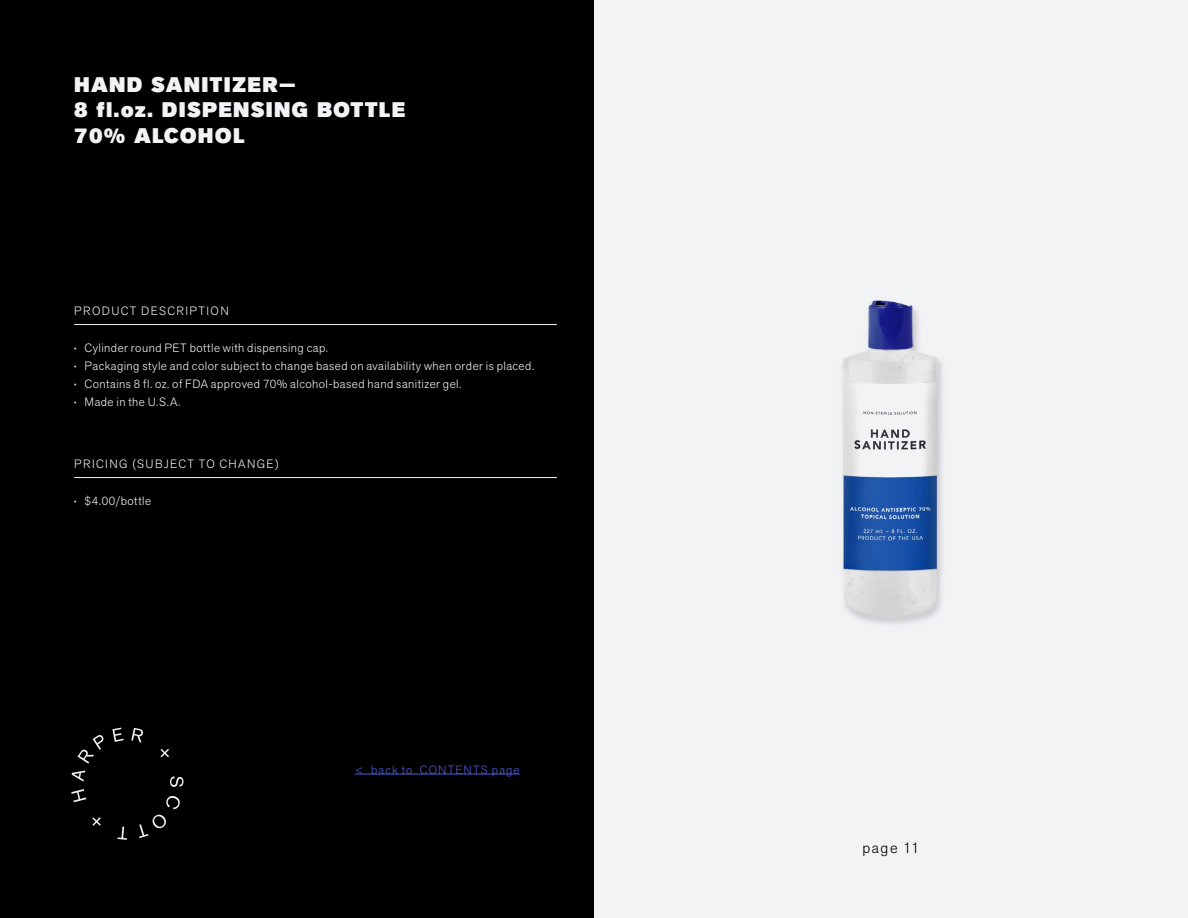
<style>
.page{position:relative;width:1188px;height:918px;background:#000}
.page>*{position:absolute;margin:0;border:0;box-sizing:border-box;transform-origin:0 0}
.t1{font:900 21px/25.2px "Akzid Grtsk Next";letter-spacing:.06em;color:#f1f3f4}
.t2{font:300 15px "Akzid Grtsk Next";letter-spacing:.105em;color:#000}
.t3{font:300 12px "Akzid Grtsk Next";letter-spacing:.04em;color:#f1f3f4}
.t4{font:300 12px "Akzid Grtsk Next";letter-spacing:.115em;color:#f1f3f4}
.t5{font:300 12px "Akzid Grtsk Next";letter-spacing:.095em;color:#4f5cd6}
</style>
<div class="page">
<svg style="left:71px;top:789px;width:15px;height:13px"></svg>
<svg style="left:72px;top:770px;width:13px;height:12px"></svg>
<svg style="left:78px;top:735px;width:26px;height:29px"></svg>
<svg style="left:112px;top:728px;width:12px;height:14px"></svg>
<svg style="left:131px;top:728px;width:12px;height:15px"></svg>
<svg style="left:161px;top:749px;width:8px;height:8px"></svg>
<svg style="left:170px;top:776px;width:13px;height:11px"></svg>
<svg style="left:139px;top:796px;width:41px;height:42px"></svg>
<svg style="left:117px;top:827px;width:10px;height:13px"></svg>
<svg style="left:92px;top:817px;width:9px;height:9px"></svg>
<hr style="left:355px;top:774px;width:165px;height:1px;background:#4f5cd6">
<div style="left:594px;top:0;width:594px;height:918px;background:#f1f3f4"></div>
<img style="left:841px;top:300px;width:102px;height:324px">
<hr style="left:74px;top:324px;width:483px;height:1px;background:#f1f3f4">
<hr style="left:74px;top:477px;width:483px;height:1px;background:#f1f3f4">
<h1 class="t1" style="left:74px;top:73px;width:333px">HAND SANITIZER—<br>8 fl.oz. DISPENSING BOTTLE<br>70% ALCOHOL</h1>
<p class="t4" style="left:74px;top:303px;width:156px">PRODUCT DESCRIPTION</p>
<p class="t3" style="left:74px;top:340px;width:255px">• Cylinder round PET bottle with dispensing cap.</p>
<p class="t3" style="left:74px;top:358px;width:462px">• Packaging style and color subject to change based on availability when order is placed.</p>
<p class="t3" style="left:74px;top:376px;width:389px">• Contains 8 fl. oz. of FDA approved 70% alcohol-based hand sanitizer gel.</p>
<p class="t3" style="left:74px;top:394px;width:108px">• Made in the U.S.A.</p>
<p class="t4" style="left:74px;top:456px;width:206px">PRICING (SUBJECT TO CHANGE)</p>
<p class="t3" style="left:74px;top:493px;width:78px">• $4.00/bottle</p>
<p class="t5" style="left:355px;top:762px;width:166px">&lt; back to CONTENTS page</p>
<p class="t2" style="left:862px;top:838px;width:59px">page 11</p>
</div>
